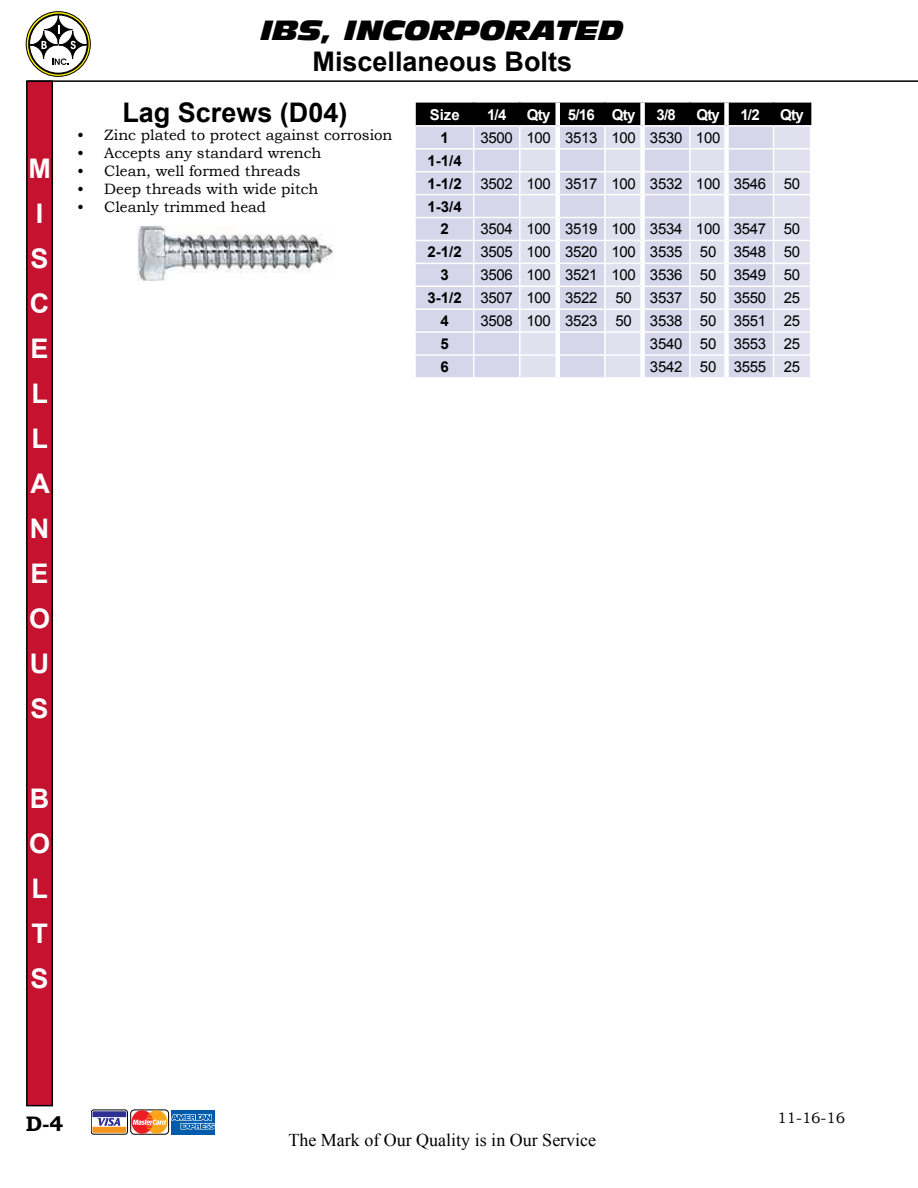
<style>
.page{position:relative;width:918px;height:1188px;background:#fff}
.page>*{position:absolute;margin:0;border:0;box-sizing:border-box;transform-origin:0 0}
.t1{font:700 27px "Arial";color:#000}
.t2{font:700 27px/45px "Arial";color:#fff}
.t3{font:italic 27px "Antique Olive LT Nord";color:#000}
.t4{font:700 21px "Bookman Old Style";color:#000}
.t5{font:18px "Times New Roman";color:#000}
.t6{font:15px "Arial";letter-spacing:-.02em;color:#000}
.t7{font:15px "Bookman Old Style";color:#000}
.t8{font:700 15px "Arial";letter-spacing:-.05em;color:#fff}
.t9{font:700 15px "Arial";color:#000}
.s1{font-weight:700}
</style>
<div class="page">
<svg style="left:26px;top:12px;width:64px;height:64px"></svg>
<div style="left:26px;top:11px;width:65px;height:66px;border:1px solid #000;border-radius:50%"></div>
<svg style="left:29px;top:15px;width:59px;height:59px"></svg>
<div style="left:28px;top:14px;width:61px;height:61px;border:2px solid #000;border-radius:50%"></div>
<svg style="left:52px;top:58px;width:17px;height:7px"></svg>
<svg style="left:59px;top:31px;width:28px;height:28px"></svg>
<div style="left:58px;top:31px;width:29px;height:28px;border:1px solid #000;border-radius:50%"></div>
<svg style="left:30px;top:31px;width:28px;height:28px"></svg>
<div style="left:29px;top:31px;width:29px;height:28px;border:1px solid #000;border-radius:50%"></div>
<svg style="left:44px;top:16px;width:28px;height:28px"></svg>
<div style="left:44px;top:15px;width:29px;height:29px;border:1px solid #000;border-radius:50%"></div>
<svg style="left:58px;top:25px;width:2px;height:8px"></svg>
<svg style="left:41px;top:41px;width:6px;height:8px"></svg>
<svg style="left:70px;top:41px;width:6px;height:8px"></svg>
<div style="left:27px;top:81px;width:25px;height:1025px;background:#c4122f"></div>
<div style="left:26px;top:80px;width:27px;height:1026px;border:2px solid #000"></div>
<div style="left:91px;top:1110px;width:37px;height:24px;border:1px solid #000;border-radius:3px"></div>
<svg style="left:92px;top:1110px;width:123px;height:24px;background:#918792"></svg>
<hr style="left:27px;top:80px;width:891px;height:2px;background:#000">
<img style="left:137px;top:225px;width:195px;height:56px">
<svg style="left:416px;top:103px;width:395px;height:274px;background:#cacad9"></svg>
<div style="left:555px;top:127px;width:5px;height:22px;background:#fff"></div>
<div style="left:555px;top:149px;width:5px;height:23px;background:#fff"></div>
<div style="left:555px;top:172px;width:5px;height:23px;background:#fff"></div>
<div style="left:555px;top:195px;width:5px;height:23px;background:#fff"></div>
<div style="left:555px;top:218px;width:5px;height:22px;background:#fff"></div>
<div style="left:555px;top:240px;width:5px;height:23px;background:#fff"></div>
<div style="left:555px;top:263px;width:5px;height:23px;background:#fff"></div>
<div style="left:555px;top:286px;width:5px;height:23px;background:#fff"></div>
<div style="left:555px;top:309px;width:5px;height:23px;background:#fff"></div>
<div style="left:555px;top:332px;width:5px;height:23px;background:#fff"></div>
<div style="left:555px;top:355px;width:5px;height:22px;background:#fff"></div>
<div style="left:555px;top:103px;width:5px;height:22px;background:#fff"></div>
<div style="left:640px;top:127px;width:5px;height:22px;background:#fff"></div>
<div style="left:640px;top:149px;width:5px;height:23px;background:#fff"></div>
<div style="left:640px;top:172px;width:5px;height:23px;background:#fff"></div>
<div style="left:640px;top:195px;width:5px;height:23px;background:#fff"></div>
<div style="left:640px;top:218px;width:5px;height:22px;background:#fff"></div>
<div style="left:640px;top:240px;width:5px;height:23px;background:#fff"></div>
<div style="left:640px;top:263px;width:5px;height:23px;background:#fff"></div>
<div style="left:640px;top:286px;width:5px;height:23px;background:#fff"></div>
<div style="left:640px;top:309px;width:5px;height:23px;background:#fff"></div>
<div style="left:640px;top:332px;width:5px;height:23px;background:#fff"></div>
<div style="left:640px;top:355px;width:5px;height:22px;background:#fff"></div>
<div style="left:640px;top:103px;width:5px;height:22px;background:#fff"></div>
<div style="left:724px;top:127px;width:5px;height:22px;background:#fff"></div>
<div style="left:724px;top:149px;width:5px;height:23px;background:#fff"></div>
<div style="left:724px;top:172px;width:5px;height:23px;background:#fff"></div>
<div style="left:724px;top:195px;width:5px;height:23px;background:#fff"></div>
<div style="left:724px;top:218px;width:5px;height:22px;background:#fff"></div>
<div style="left:724px;top:240px;width:5px;height:23px;background:#fff"></div>
<div style="left:724px;top:263px;width:5px;height:23px;background:#fff"></div>
<div style="left:724px;top:286px;width:5px;height:23px;background:#fff"></div>
<div style="left:724px;top:309px;width:5px;height:23px;background:#fff"></div>
<div style="left:724px;top:332px;width:5px;height:23px;background:#fff"></div>
<div style="left:724px;top:355px;width:5px;height:22px;background:#fff"></div>
<div style="left:724px;top:103px;width:5px;height:22px;background:#fff"></div>
<h1 class="t2" style="left:28px;top:147px;width:24px">M<br>I<br>S<br>C<br>E<br>L<br>L<br>A<br>N<br>E<br>O<br>U<br>S</h1>
<h1 class="t2" style="left:29px;top:777px;width:23px;text-align:justify">B O L T S</h1>
<h1 class="t3" style="left:261px;top:13px;width:365px">IBS, INCORPORATED</h1>
<h1 class="t1" style="left:313px;top:44px;width:261px">Miscellaneous Bolts</h1>
<h1 class="t1" style="left:122px;top:94px;width:227px">Lag Screws (D04)</h1>
<p class="t7" style="left:77px;top:125px;width:317px">• Zinc plated to protect against corrosion</p>
<p class="t7" style="left:77px;top:143px;width:246px">• Accepts any standard wrench</p>
<p class="t7" style="left:77px;top:161px;width:225px">• Clean, well formed threads</p>
<p class="t7" style="left:77px;top:179px;width:243px">• Deep threads with wide pitch</p>
<p class="t7" style="left:77px;top:197px;width:191px">• Cleanly trimmed head</p>
<p class="t8" style="left:430px;top:104px;width:32px">Size</p>
<p class="t8" style="left:487px;top:104px;width:21px">1/4</p>
<p class="t8" style="left:527px;top:104px;width:110px">Qty 5/16 Qty</p>
<p class="t8" style="left:657px;top:104px;width:21px">3/8</p>
<p class="t8" style="left:696px;top:104px;width:25px">Qty</p>
<p class="t8" style="left:740px;top:104px;width:21px">1/2</p>
<p class="t8" style="left:780px;top:104px;width:25px">Qty</p>
<p class="t9" style="left:441px;top:128px;width:10px">1</p>
<p class="t6" style="left:480px;top:128px;width:241px">3500 100 3513 100 3530 100</p>
<p class="t9" style="left:428px;top:150px;width:36px">1-1/4</p>
<p class="t6" style="left:428px;top:174px;width:374px"><span class="s1">1-1/2</span> 3502 100 3517 100 3532 100 3546 50</p>
<p class="t9" style="left:428px;top:196px;width:36px">1-3/4</p>
<p class="t9" style="left:441px;top:219px;width:10px">2</p>
<p class="t6" style="left:480px;top:219px;width:321px">3504 100 3519 100 3534 100 3547 50</p>
<p class="t6" style="left:428px;top:242px;width:374px"><span class="s1">2-1/2</span> 3505 100 3520 100 3535 50 3548 50</p>
<p class="t9" style="left:441px;top:265px;width:10px">3</p>
<p class="t6" style="left:480px;top:265px;width:321px">3506 100 3521 100 3536 50 3549 50</p>
<p class="t6" style="left:428px;top:288px;width:374px"><span class="s1">3-1/2</span> 3507 100 3522 50 3537 50 3550 25</p>
<p class="t9" style="left:441px;top:311px;width:10px">4</p>
<p class="t6" style="left:480px;top:311px;width:321px">3508 100 3523 50 3538 50 3551 25</p>
<p class="t9" style="left:441px;top:334px;width:10px">5</p>
<p class="t6" style="left:650px;top:334px;width:152px">3540 50 3553 25</p>
<p class="t9" style="left:441px;top:357px;width:10px">6</p>
<p class="t6" style="left:650px;top:357px;width:152px">3542 50 3555 25</p>
<h2 class="t4" style="left:26px;top:1108px;width:39px">D-4</h2>
<p class="t5" style="left:288px;top:1128px;width:309px">The Mark of Our Quality is in Our Service</p>
<p class="t7" style="left:777px;top:1108px;width:69px">11-16-16</p>
</div>
